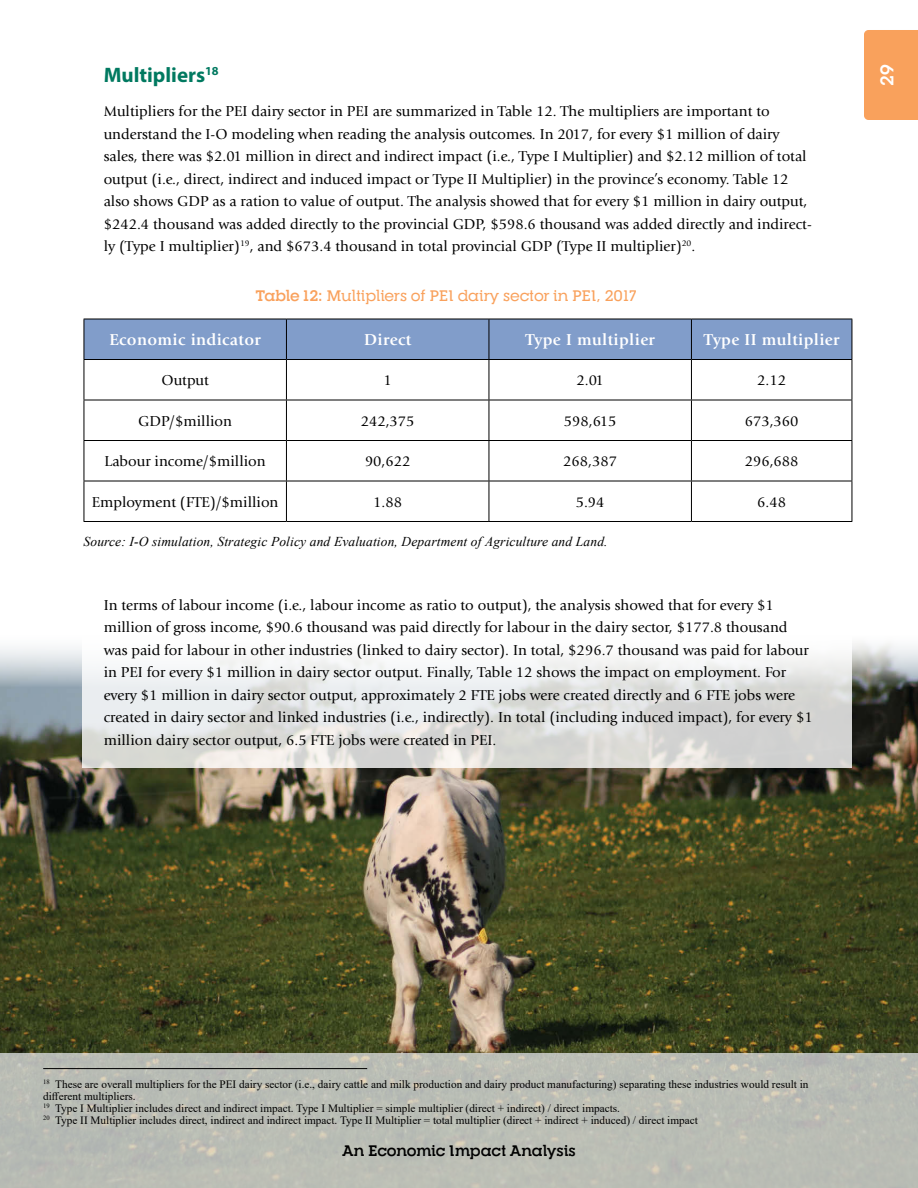
<style>
.page{position:relative;width:918px;height:1188px;background:#fff}
.page>*{position:absolute;margin:0;border:0;box-sizing:border-box;transform-origin:0 0}
.t1{font:700 21px "Myriad Pro";color:#007960}
.t2{font:700 18px "RNS Camelia";color:#fff}
.t3{font:700 16.5px "Giovanni Std";letter-spacing:.02em;color:#fff}
.t4{font:15px/22.5px "Giovanni Std";color:#000}
.t5{font:500 15px "RNS Camelia";color:#f9a15c}
.t6{font:700 15px "RNS Camelia";letter-spacing:-.01em;color:#000}
.t7{font:italic 13.5px "Times New Roman";letter-spacing:.01em;color:#000}
.t8{font:11.25px/12px "Times New Roman";color:#000}
.s1{font-weight:700}
</style>
<div class="page">
<img style="left:0;top:643px;width:918px;height:410px">
<div style="left:0;top:1053px;width:918px;height:135px;background:#babdb4"></div>
<svg style="left:82px;top:318px;width:770px;height:450px"></svg>
<div style="left:864px;top:30px;width:54px;height:90px;background:#f9a15c"></div>
<div style="left:85px;top:320px;width:767px;height:39px;background:#819dca"></div>
<hr style="left:84px;top:319px;width:202px;height:1px;background:#000">
<hr style="left:84px;top:319px;width:1px;height:40px;background:#000">
<hr style="left:286px;top:319px;width:203px;height:1px;background:#000">
<hr style="left:286px;top:319px;width:1px;height:40px;background:#000">
<hr style="left:489px;top:319px;width:202px;height:1px;background:#000">
<hr style="left:489px;top:319px;width:1px;height:40px;background:#000">
<hr style="left:691px;top:319px;width:161px;height:1px;background:#000">
<hr style="left:691px;top:319px;width:1px;height:40px;background:#000">
<hr style="left:852px;top:319px;width:1px;height:40px;background:#000">
<hr style="left:84px;top:359px;width:202px;height:1px;background:#000">
<hr style="left:84px;top:360px;width:1px;height:40px;background:#000">
<hr style="left:286px;top:359px;width:203px;height:1px;background:#000">
<hr style="left:286px;top:360px;width:1px;height:40px;background:#000">
<hr style="left:489px;top:359px;width:202px;height:1px;background:#000">
<hr style="left:489px;top:360px;width:1px;height:40px;background:#000">
<hr style="left:691px;top:359px;width:161px;height:1px;background:#000">
<hr style="left:691px;top:360px;width:1px;height:40px;background:#000">
<hr style="left:852px;top:360px;width:1px;height:40px;background:#000">
<hr style="left:84px;top:400px;width:202px;height:1px;background:#000">
<hr style="left:84px;top:400px;width:1px;height:40px;background:#000">
<hr style="left:286px;top:400px;width:203px;height:1px;background:#000">
<hr style="left:286px;top:400px;width:1px;height:40px;background:#000">
<hr style="left:489px;top:400px;width:202px;height:1px;background:#000">
<hr style="left:489px;top:400px;width:1px;height:40px;background:#000">
<hr style="left:691px;top:400px;width:161px;height:1px;background:#000">
<hr style="left:691px;top:400px;width:1px;height:40px;background:#000">
<hr style="left:852px;top:400px;width:1px;height:40px;background:#000">
<hr style="left:84px;top:440px;width:202px;height:1px;background:#000">
<hr style="left:84px;top:441px;width:1px;height:40px;background:#000">
<hr style="left:286px;top:440px;width:203px;height:1px;background:#000">
<hr style="left:286px;top:441px;width:1px;height:40px;background:#000">
<hr style="left:489px;top:440px;width:202px;height:1px;background:#000">
<hr style="left:489px;top:441px;width:1px;height:40px;background:#000">
<hr style="left:691px;top:440px;width:161px;height:1px;background:#000">
<hr style="left:691px;top:441px;width:1px;height:40px;background:#000">
<hr style="left:852px;top:441px;width:1px;height:40px;background:#000">
<hr style="left:84px;top:481px;width:202px;height:1px;background:#000">
<hr style="left:84px;top:481px;width:1px;height:40px;background:#000">
<hr style="left:286px;top:481px;width:203px;height:1px;background:#000">
<hr style="left:286px;top:481px;width:1px;height:40px;background:#000">
<hr style="left:489px;top:481px;width:202px;height:1px;background:#000">
<hr style="left:489px;top:481px;width:1px;height:40px;background:#000">
<hr style="left:691px;top:481px;width:161px;height:1px;background:#000">
<hr style="left:691px;top:481px;width:1px;height:40px;background:#000">
<hr style="left:852px;top:481px;width:1px;height:40px;background:#000">
<hr style="left:84px;top:521px;width:202px;height:1px;background:#000">
<hr style="left:286px;top:521px;width:203px;height:1px;background:#000">
<hr style="left:489px;top:521px;width:202px;height:1px;background:#000">
<hr style="left:691px;top:521px;width:161px;height:1px;background:#000">
<hr style="left:43px;top:1068px;width:324px;height:1px;background:#000">
<h1 class="t1" style="left:104px;top:61px;width:117px">Multipliers<sup>18</sup></h1>
<p class="t4" style="left:104px;top:100px;width:710px">Multipliers for the PEI dairy sector in PEI are summarized in Table 12. The multipliers are important to understand the I-O modeling when reading the analysis outcomes. In 2017, for every $1 million of dairy sales, there was $2.01 million in direct and indirect impact (i.e., Type I Multiplier) and $2.12 million of total output (i.e., direct, indirect and induced impact or Type II Multiplier) in the province’s economy. Table 12 also shows GDP as a ration to value of output. The analysis showed that for every $1 million in dairy output, $242.4 thousand was added directly to the provincial GDP, $598.6 thousand was added directly and indirect&shy;ly (Type I multiplier)<sup>19</sup>, and $673.4 thousand in total provincial GDP (Type II multiplier)<sup>20</sup>.</p>
<p class="t5" style="left:256px;top:286px;width:383px"><span class="s1">Table 12:</span> Multipliers of PEI dairy sector in PEI, 2017</p>
<p class="t3" style="left:110px;top:330px;width:153px">Economic indicator</p>
<p class="t3" style="left:364px;top:330px;width:49px">Direct</p>
<p class="t3" style="left:525px;top:330px;width:131px">Type I multiplier</p>
<p class="t3" style="left:704px;top:330px;width:137px">Type II multiplier</p>
<p class="t4" style="left:161px;top:369px;width:49px">Output</p>
<p class="t4" style="left:384px;top:369px;width:10px">1</p>
<p class="t4" style="left:576px;top:369px;width:29px">2.01</p>
<p class="t4" style="left:757px;top:369px;width:30px">2.12</p>
<p class="t4" style="left:138px;top:410px;width:95px">GDP/$million</p>
<p class="t4" style="left:361px;top:410px;width:55px">242,375</p>
<p class="t4" style="left:564px;top:410px;width:54px">598,615</p>
<p class="t4" style="left:745px;top:410px;width:55px">673,360</p>
<p class="t4" style="left:105px;top:450px;width:163px">Labour income/$million</p>
<p class="t4" style="left:365px;top:450px;width:47px">90,622</p>
<p class="t4" style="left:563px;top:450px;width:55px">268,387</p>
<p class="t4" style="left:745px;top:450px;width:55px">296,688</p>
<p class="t4" style="left:92px;top:491px;width:188px">Employment (FTE)/$million</p>
<p class="t4" style="left:373px;top:491px;width:30px">1.88</p>
<p class="t4" style="left:576px;top:491px;width:30px">5.94</p>
<p class="t4" style="left:757px;top:491px;width:30px">6.48</p>
<p class="t7" style="left:84px;top:532px;width:526px">Source: I-O simulation, Strategic Policy and Evaluation, Department of Agriculture and Land.</p>
<p class="t4" style="left:104px;top:594px;width:711px">In terms of labour income (i.e., labour income as ratio to output), the analysis showed that for every $1 million of gross income, $90.6 thousand was paid directly for labour in the dairy sector, $177.8 thousand was paid for labour in other industries (linked to dairy sector). In total, $296.7 thousand was paid for labour in PEI for every $1 million in dairy sector output. Finally, Table 12 shows the impact on employment. For every $1 million in dairy sector output, approximately 2 FTE jobs were created directly and 6 FTE jobs were created in dairy sector and linked industries (i.e., indirectly). In total (including induced impact), for every $1 million dairy sector output, 6.5 FTE jobs were created in PEI.</p>
<p class="t2" style="left:876px;top:86px;width:23px;rotate:-90deg">29</p>
<p class="t8" style="left:43px;top:1078px;width:767px"><sup>18</sup> These are overall multipliers for the PEI dairy sector (i.e., dairy cattle and milk production and dairy product manufacturing) separating these industries would result in different multipliers.<br><sup>19</sup> Type I Multiplier includes direct and indirect impact. Type I Multiplier = simple multiplier (direct + indirect) / direct impacts.<br><sup>20</sup> Type II Multiplier includes direct, indirect and indirect impact. Type II Multiplier = total multiplier (direct + indirect + induced) / direct impact</p>
<p class="t6" style="left:342px;top:1142px;width:235px">An Economic Impact Analysis</p>
</div>
